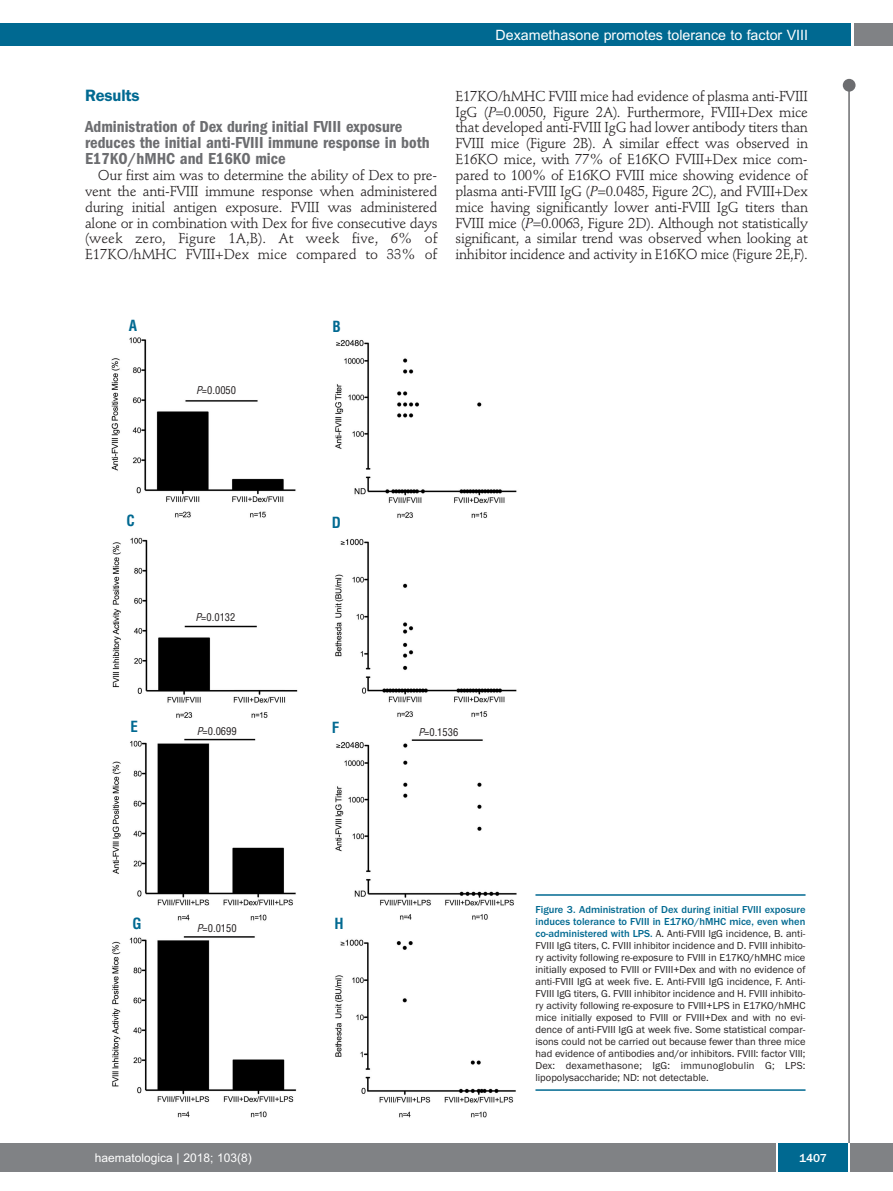
<style>
.page{position:relative;width:893px;height:1191px;background:#fff}
.page>*{position:absolute;margin:0;border:0;box-sizing:border-box;transform-origin:0 0}
.t1{font:600 condensed 16.5px/15.9px "Franklin Gothic";color:#6c6d70}
.t2{font:600 16.5px "Franklin Gothic";letter-spacing:-.01em;color:#006991}
.t3{font:700 condensed 15px "Helvetica";color:#006991}
.t4{font:14.25px/15.9px "Stempel Schneidler";letter-spacing:-.015em;color:#231f20;text-align:justify}
.t5{font:14.25px "Arial";color:#fff}
.t6{font:12px "Arial";color:#fff}
.t7{font:500 12px "Franklin Gothic";color:#fff}
.t8{font:10.5px/12px "Franklin Gothic";color:#231f20;text-align:justify}
.t9{font:condensed 10.5px "Helvetica";color:#231f20}
.s1{font-style:italic}
.s2{font-weight:500;color:#006991}
</style>
<div class="page">
<div style="left:843px;top:79px;width:12px;height:13px;background:#6c6d70;border-radius:50%"></div>
<hr style="left:848px;top:81px;width:2px;height:1062px;background:#6c6d70">
<div style="left:854px;top:23px;width:39px;height:22px;background:#808285"></div>
<div style="left:1px;top:23px;width:849px;height:22px;background:#006991"></div>
<div style="left:0;top:1143px;width:893px;height:28px;background:#808285"></div>
<div style="left:778px;top:1143px;width:70px;height:28px;background:#006991"></div>
<hr style="left:776px;top:1143px;width:2px;height:28px;background:#fff">
<hr style="left:848px;top:1143px;width:2px;height:28px;background:#fff">
<hr style="left:0;top:23px;width:2px;height:22px;background:#006991">
<img style="left:111px;top:337px;width:406px;height:781px">
<hr style="left:535px;top:894px;width:270px;height:1px;background:#006991">
<hr style="left:535px;top:1089px;width:270px;height:1px;background:#006991">
<p class="t5" style="left:496px;top:27px;width:314px">Dexamethasone promotes tolerance to factor VIII</p>
<p class="t2" style="left:85px;top:89px;width:56px">Results</p>
<p class="t1" style="left:85px;top:120px;width:346px">Administration of Dex during initial FVIII exposure reduces the initial anti-FVIII immune response in both<br>E17KO/hMHC and E16KO mice</p>
<p class="t4" style="left:85px;top:168px;width:354px;text-indent:13px">Our first aim was to determine the ability of Dex to pre&shy;vent the anti-FVIII immune response when administered during initial antigen exposure. FVIII was administered alone or in combination with Dex for five consecutive days (week zero, Figure 1A,B). At week five, 6% of E17KO/hMHC FVIII+Dex mice compared to 33% of</p>
<p class="t4" style="left:455px;top:89px;width:354px">E17KO/hMHC FVIII mice had evidence of plasma anti-FVIII IgG (<span class="s1">P</span>=0.0050, Figure 2A). Furthermore, FVIII+Dex mice that developed anti-FVIII IgG had lower antibody titers than FVIII mice (Figure 2B). A similar effect was observed in E16KO mice, with 77% of E16KO FVIII+Dex mice com&shy;pared to 100% of E16KO FVIII mice showing evidence of plasma anti-FVIII IgG (<span class="s1">P</span>=0.0485, Figure 2C), and FVIII+Dex mice having significantly lower anti-FVIII IgG titers than FVIII mice (<span class="s1">P</span>=0.0063, Figure 2D). Although not statistically significant, a similar trend was observed when looking at inhibitor incidence and activity in E16KO mice (Figure 2E,F).</p>
<p class="t3" style="left:129px;top:317px;width:10px">A</p>
<p class="t3" style="left:332px;top:318px;width:10px">B</p>
<p class="t9" style="left:196px;top:384px;width:41px"><span class="s1">P</span>=0.0050</p>
<p class="t3" style="left:127px;top:512px;width:10px">C</p>
<p class="t3" style="left:332px;top:514px;width:11px">D</p>
<p class="t9" style="left:195px;top:611px;width:41px"><span class="s1">P</span>=0.0132</p>
<p class="t3" style="left:130px;top:718px;width:9px">E</p>
<p class="t3" style="left:332px;top:719px;width:9px">F</p>
<p class="t9" style="left:197px;top:725px;width:41px"><span class="s1">P</span>=0.0699</p>
<p class="t3" style="left:132px;top:915px;width:11px">G</p>
<p class="t3" style="left:335px;top:914px;width:11px">H</p>
<p class="t9" style="left:197px;top:922px;width:41px"><span class="s1">P</span>=0.0150</p>
<p class="t9" style="left:418px;top:726px;width:41px"><span class="s1">P</span>=0.1536</p>
<p class="t8" style="left:535px;top:903px;width:272px"><span class="s2">Figure 3. Administration of Dex during initial FVIII exposure induces tolerance to FVIII in E17KO/hMHC mice, even when co-administered with LPS.</span> A. Anti-FVIII IgG incidence, B. anti-FVIII IgG titers, C. FVIII inhibitor incidence and D. FVIII inhibito&shy;ry activity following re-exposure to FVIII in E17KO/hMHC mice initially exposed to FVIII or FVIII+Dex and with no evidence of anti-FVIII IgG at week five. E. Anti-FVIII IgG incidence, F. Anti-FVIII IgG titers, G. FVIII inhibitor incidence and H. FVIII inhibito&shy;ry activity following re-exposure to FVIII+LPS in E17KO/hMHC mice initially exposed to FVIII or FVIII+Dex and with no evi&shy;dence of anti-FVIII IgG at week five. Some statistical compar&shy;isons could not be carried out because fewer than three mice had evidence of antibodies and/or inhibitors. FVIII: factor VIII; Dex: dexamethasone; IgG: immunoglobulin G; LPS: lipopolysaccharide; ND: not detectable.</p>
<p class="t6" style="left:95px;top:1150px;width:158px">haematologica | 2018; 103(8)</p>
<p class="t7" style="left:799px;top:1150px;width:29px">1407</p>
</div>
